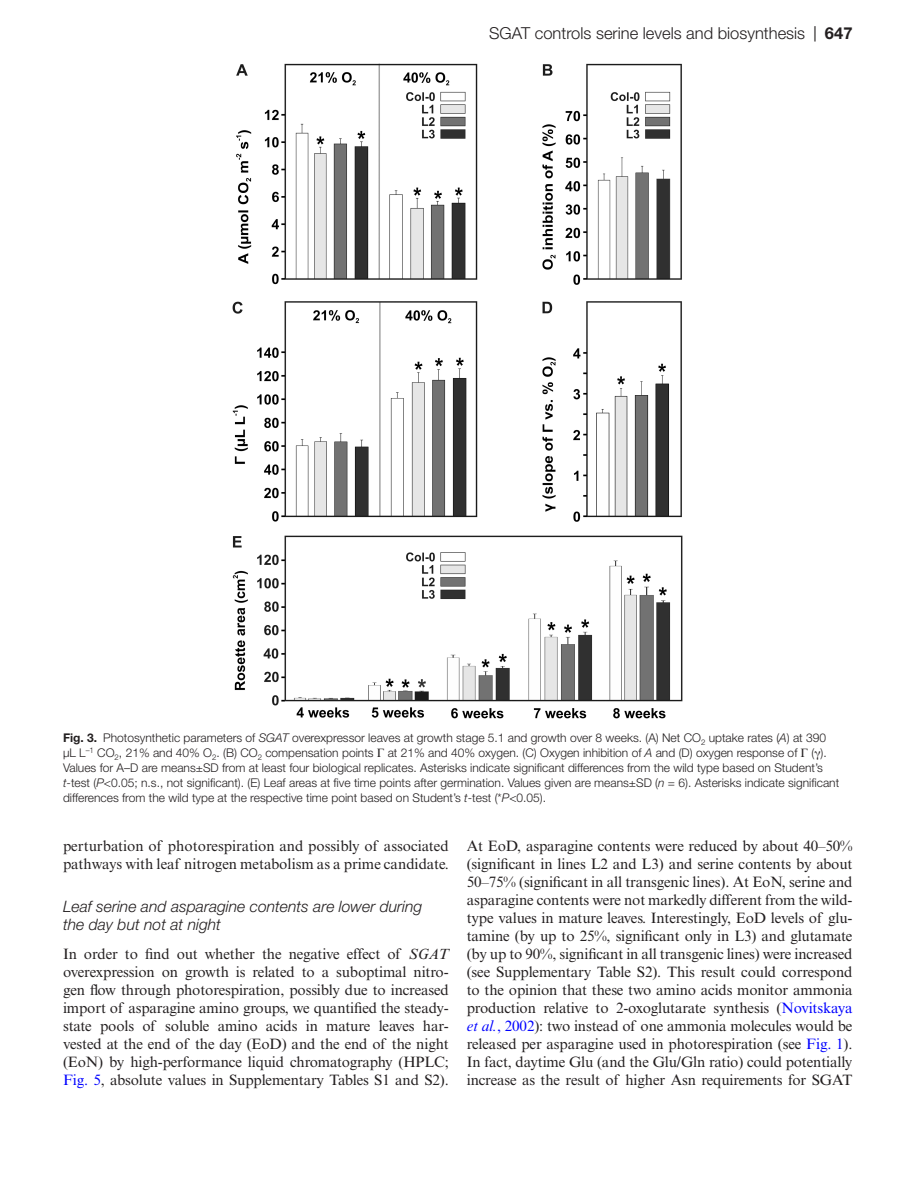
<style>
.page{position:relative;width:919px;height:1187px;background:#fff}
.page>*{position:absolute;margin:0;border:0;box-sizing:border-box;transform-origin:0 0}
.t1{font:300 16.5px "Helvetica Neue LT Std";color:#231f20}
.t2{font:italic 300 15.75px/18px "Helvetica Neue LT Std";color:#231f20}
.t3{font:15px/18px "Times New Roman MT Std";letter-spacing:-.01em;color:#231f20;text-align:justify}
.t4{font:300 12px/15px "Helvetica Neue LT Std";color:#231f20}
.s1{font-family:"Times New Roman MT Std";font-weight:400}
.s2{font-weight:700}
.s3{font-style:italic}
.s4{font-family:"Gandhari Unicode";font-weight:400}
.s5{color:#00f}
.s6{font-style:italic;color:#00f}
</style>
<div class="page">
<img style="left:232px;top:63px;width:451px;height:655px">
<p class="t1" style="left:489px;top:23px;width:365px">SGAT controls serine levels and biosynthesis <span class="s1">|</span> <span class="s2">647</span></p>
<p class="t4" style="left:63px;top:730px;width:777px"><span class="s2">Fig. 3.</span> Photosynthetic parameters of <span class="s3">SGAT</span> overexpressor leaves at growth stage 5.1 and growth over 8 weeks. (A) Net CO<sub>2</sub> uptake rates (<span class="s3">A</span>) at 390 µL L<sup>–1</sup> CO<sub>2</sub>, 21% and 40% O<sub>2</sub>. (B) CO<sub>2</sub> compensation points <span class="s4">Γ</span> at 21% and 40% oxygen. (C) Oxygen inhibition of <span class="s3">A</span> and (D) oxygen response of <span class="s4">Γ</span> (<span class="s4">γ</span>).<br>Values for A–D are means±SD from at least four biological replicates. Asterisks indicate significant differences from the wild type based on Student’s <span class="s3">t</span>-test (<span class="s3">P</span>&lt;0.05; n.s., not significant). (E) Leaf areas at five time points after germination. Values given are means±SD (<span class="s3">n</span> = 6). Asterisks indicate significant differences from the wild type at the respective time point based on Student’s <span class="s3">t</span>-test (*<span class="s3">P</span>&lt;0.05).</p>
<p class="t3" style="left:63px;top:836px;width:387px">perturbation of photorespiration and possibly of associated pathways with leaf nitrogen metabolism as a prime candidate.</p>
<p class="t2" style="left:63px;top:897px;width:361px">Leaf serine and asparagine contents are lower during the day but not at night</p>
<p class="t3" style="left:63px;top:944px;width:387px">In order to find out whether the negative effect of <span class="s3">SGAT </span>overexpression on growth is related to a suboptimal nitro&shy;gen flow through photorespiration, possibly due to increased import of asparagine amino groups, we quantified the steady&shy;state pools of soluble amino acids in mature leaves har&shy;vested at the end of the day (EoD) and the end of the night (EoN) by high-performance liquid chromatography (HPLC; <span class="s5">Fig. 5</span>, absolute values in Supplementary Tables S1 and S2).</p>
<p class="t3" style="left:466px;top:836px;width:387px">At EoD, asparagine contents were reduced by about 40–50% (significant in lines L2 and L3) and serine contents by about 50–75% (significant in all transgenic lines). At EoN, serine and asparagine contents were not markedly different from the wild&shy;type values in mature leaves. Interestingly, EoD levels of glu&shy;tamine (by up to 25%, significant only in L3) and glutamate (by up to 90%, significant in all transgenic lines) were increased (see Supplementary Table S2). This result could correspond to the opinion that these two amino acids monitor ammonia production relative to 2-oxoglutarate synthesis (<span class="s5">Novitskaya </span><span class="s6">et al.</span><span class="s5">, 2002</span>): two instead of one ammonia molecules would be released per asparagine used in photorespiration (see <span class="s5">Fig. 1</span>).<br>In fact, daytime Glu (and the Glu/Gln ratio) could potentially increase as the result of higher Asn requirements for SGAT</p>
</div>
